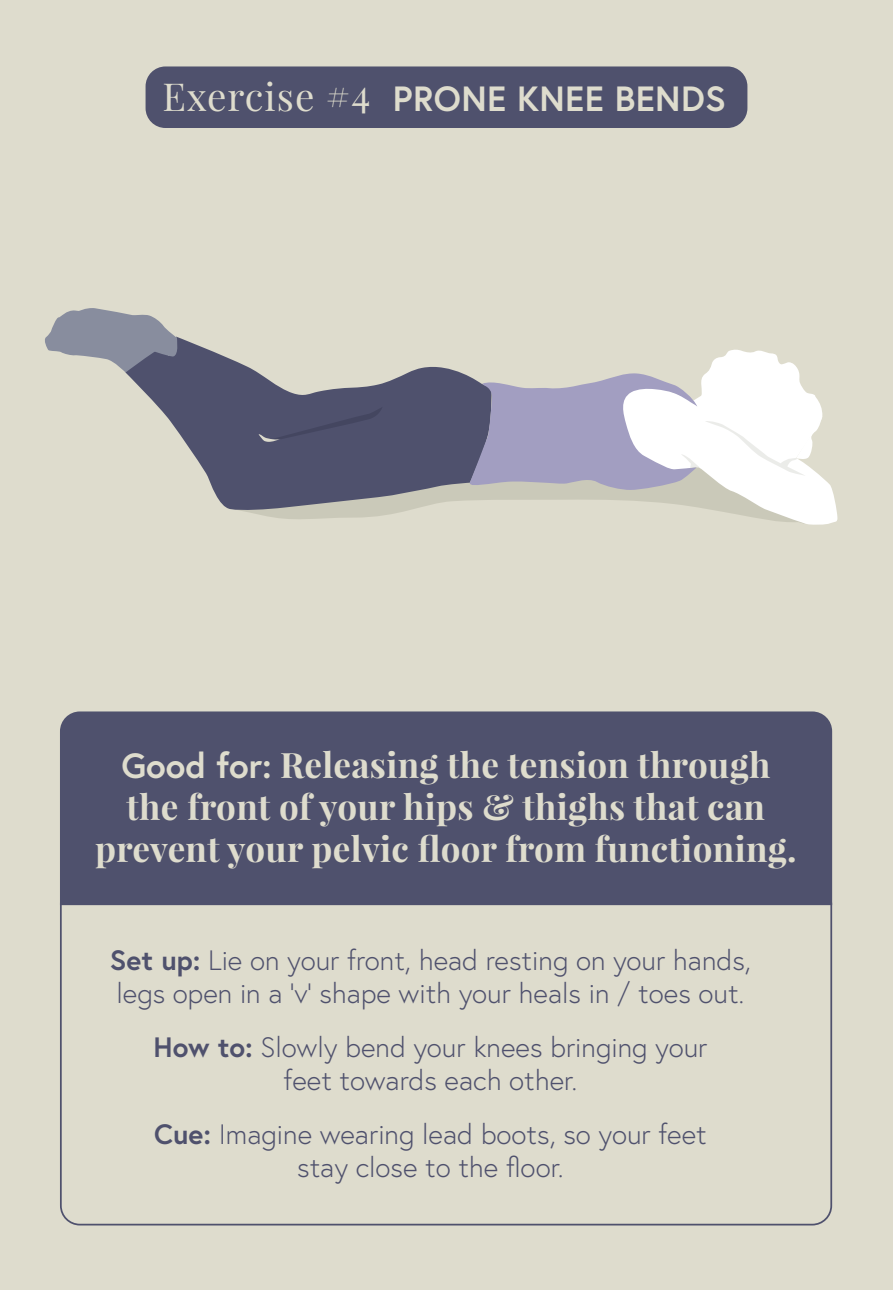
<style>
.page{position:relative;width:893px;height:1290px;background:#dedccd}
.page>*{position:absolute;margin:0;border:0;box-sizing:border-box;transform-origin:0 0}
.t1{font:700 35px/42px "Playfair Display";letter-spacing:.01em;color:#dedccd;text-align:center}
.t2{font:700 35px "Europa";letter-spacing:.01em;color:#dedccd}
.t3{font:300 28px/33.6px "Europa";color:#4f516d;text-align:center}
.s1{font-family:"Playfair Display";font-weight:400;font-size:38.5px}
.s2{font-family:"Europa"}
.s3{font-weight:700}
</style>
<div class="page">
<div style="left:146px;top:66px;width:601px;height:62px;background:#4f516d;border-radius:20px"></div>
<svg style="left:60px;top:902px;width:773px;height:324px"></svg>
<div style="left:60px;top:711px;width:772px;height:194px;background:#4f516d"></div>
<svg style="left:244px;top:511px;width:160px;height:8px"></svg>
<svg style="left:126px;top:337px;width:344px;height:174px;fill:#4f516d"></svg>
<svg style="left:45px;top:308px;width:134px;height:64px"></svg>
<svg style="left:470px;top:349px;width:368px;height:176px"></svg>
<svg style="left:271px;top:407px;width:112px;height:33px;background:#4d4f6b"></svg>
<p class="t2" style="left:162px;top:75px;width:565px"><span class="s1">Exercise #4</span> PRONE KNEE BENDS</p>
<p class="t1" style="left:95px;top:744px;width:703px"><span class="s2">Good for:</span> Releasing the tension through the front of your hips &amp; thighs that can prevent your pelvic floor from functioning.</p>
<p class="t3" style="left:110px;top:942px;width:643px;text-align:left"><span class="s3">Set up:</span> Lie on your front, head resting on your hands, legs open in a ‘v’ shape with your heals in / toes out.</p>
<p class="t3" style="left:154px;top:1029px;width:555px"><span class="s3">How to:</span> Slowly bend your knees bringing your feet towards each other.</p>
<p class="t3" style="left:154px;top:1117px;width:554px"><span class="s3">Cue:</span> Imagine wearing lead boots, so your feet stay close to the floor.</p>
</div>
